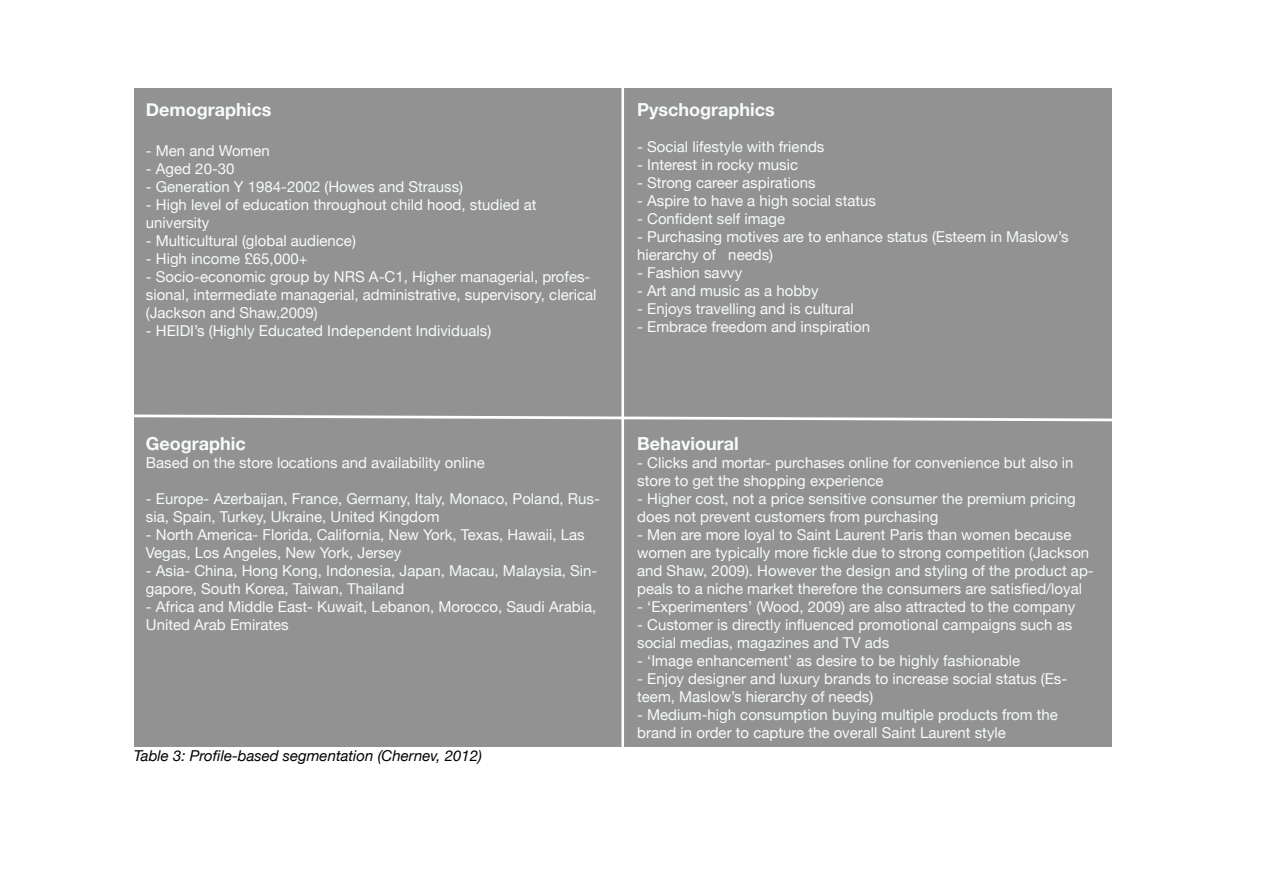
<style>
.page{position:relative;width:1263px;height:893px;background:#fff}
.page>*{position:absolute;margin:0;border:0;box-sizing:border-box;transform-origin:0 0}
.t1{font:700 18px "Helvetica Neue";color:#f7fbfb}
.t2{font:15px/18px "Helvetica Neue";color:#f7fbfb}
.t3{font:italic 15px "Helvetica Neue";color:#000}
</style>
<div class="page">
<div style="left:134px;top:89px;width:977px;height:658px;background:#929292"></div>
<div style="left:621px;top:77px;width:3px;height:682px;border:2px solid #fff"></div>
<svg style="left:134px;top:414px;width:978px;height:8px"></svg>
<p class="t1" style="left:146px;top:96px;width:127px">Demographics</p>
<p class="t2" style="left:146px;top:142px;width:125px">- Men and Women</p>
<p class="t2" style="left:146px;top:160px;width:90px">- Aged 20-30</p>
<p class="t2" style="left:146px;top:178px;width:319px">- Generation Y 1984-2002 (Howes and Strauss)</p>
<p class="t2" style="left:146px;top:196px;width:392px">- High level of education throughout child hood, studied at university</p>
<p class="t2" style="left:146px;top:232px;width:212px">- Multicultural (global audience)</p>
<p class="t2" style="left:146px;top:250px;width:163px">- High income £65,000+</p>
<p class="t2" style="left:146px;top:268px;width:452px">- Socio-economic group by NRS A-C1, Higher managerial, profes&shy;sional, intermediate managerial, administrative, supervisory, clerical (Jackson and Shaw,2009)</p>
<p class="t2" style="left:146px;top:322px;width:347px">- HEIDI’s (Highly Educated Independent Individuals)</p>
<p class="t1" style="left:637px;top:96px;width:139px">Pyschographics</p>
<p class="t2" style="left:637px;top:139px;width:189px">- Social lifestyle with friends</p>
<p class="t2" style="left:637px;top:157px;width:162px">- Interest in rocky music</p>
<p class="t2" style="left:637px;top:175px;width:180px">- Strong career aspirations</p>
<p class="t2" style="left:637px;top:193px;width:240px">- Aspire to have a high social status</p>
<p class="t2" style="left:637px;top:211px;width:150px">- Confident self image</p>
<p class="t2" style="left:637px;top:229px;width:433px">- Purchasing motives are to enhance status (Esteem in Maslow’s hierarchy of needs)</p>
<p class="t2" style="left:637px;top:265px;width:107px">- Fashion savvy</p>
<p class="t2" style="left:637px;top:283px;width:183px">- Art and music as a hobby</p>
<p class="t2" style="left:637px;top:301px;width:218px">- Enjoys travelling and is cultural</p>
<p class="t2" style="left:637px;top:319px;width:234px">- Embrace freedom and inspiration</p>
<p class="t1" style="left:146px;top:429px;width:101px">Geographic</p>
<p class="t2" style="left:146px;top:454px;width:340px">Based on the store locations and availability online</p>
<p class="t2" style="left:146px;top:490px;width:455px">- Europe- Azerbaijan, France, Germany, Italy, Monaco, Poland, Rus&shy;sia, Spain, Turkey, Ukraine, United Kingdom</p>
<p class="t2" style="left:146px;top:526px;width:440px">- North America- Florida, California, New York, Texas, Hawaii, Las<br>Vegas, Los Angeles, New York, Jersey</p>
<p class="t2" style="left:146px;top:562px;width:453px">- Asia- China, Hong Kong, Indonesia, Japan, Macau, Malaysia, Sin&shy;gapore, South Korea, Taiwan, Thailand</p>
<p class="t2" style="left:146px;top:598px;width:452px">- Africa and Middle East- Kuwait, Lebanon, Morocco, Saudi Arabia,<br>United Arab Emirates</p>
<p class="t3" style="left:134px;top:745px;width:350px">Table 3: Profile-based segmentation (Chernev, 2012)</p>
<p class="t1" style="left:637px;top:429px;width:103px">Behavioural</p>
<p class="t2" style="left:637px;top:454px;width:438px">- Clicks and mortar- purchases online for convenience but also in store to get the shopping experience</p>
<p class="t2" style="left:637px;top:490px;width:440px">- Higher cost, not a price sensitive consumer the premium pricing does not prevent customers from purchasing</p>
<p class="t2" style="left:637px;top:526px;width:458px">- Men are more loyal to Saint Laurent Paris than women because women are typically more fickle due to strong competition (Jackson and Shaw, 2009). However the design and styling of the product ap&shy;peals to a niche market therefore the consumers are satisfied/loyal</p>
<p class="t2" style="left:637px;top:598px;width:440px">- ‘Experimenters’ (Wood, 2009) are also attracted to the company</p>
<p class="t2" style="left:637px;top:616px;width:437px">- Customer is directly influenced promotional campaigns such as social medias, magazines and TV ads</p>
<p class="t2" style="left:637px;top:652px;width:384px">- ‘Image enhancement’ as desire to be highly fashionable</p>
<p class="t2" style="left:637px;top:670px;width:432px">- Enjoy designer and luxury brands to increase social status (Es&shy;teem, Maslow’s hierarchy of needs)</p>
<p class="t2" style="left:637px;top:706px;width:422px">- Medium-high consumption buying multiple products from the brand in order to capture the overall Saint Laurent style</p>
</div>
